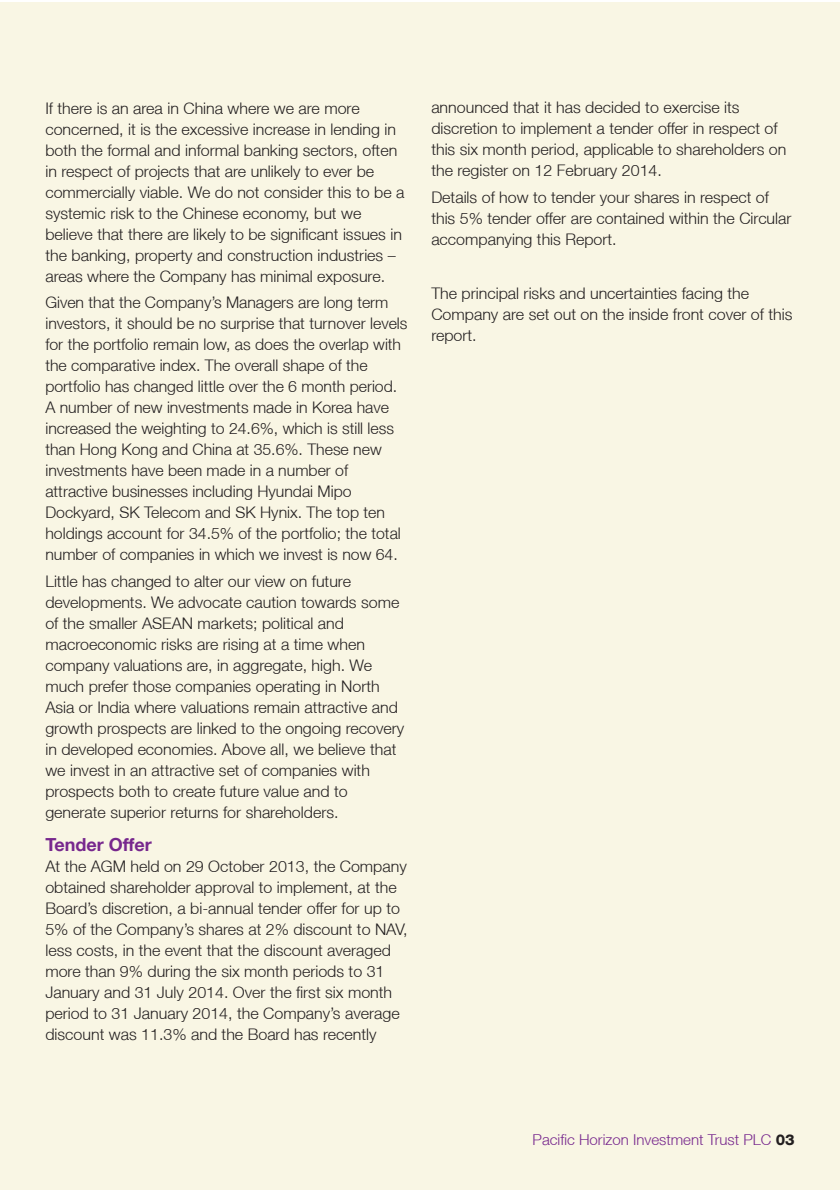
<style>
.page{position:relative;width:840px;height:1191px;background:#fff}
.page>*{position:absolute;margin:0;border:0;box-sizing:border-box;transform-origin:0 0}
.t1{font:700 18px "Helvetica Neue LT";color:#77278d}
.t2{font:300 16px/21px "Helvetica Neue LT";color:#231f20}
.t3{font:300 15px "Helvetica Neue LT";color:#77278d}
.s1{font-weight:800;color:#231f20}
</style>
<div class="page">
<div style="left:0;top:2px;width:839px;height:1187px;background:#f9f6e4"></div>
<p class="t2" style="left:45px;top:97px;width:360px">If there is an area in China where we are more concerned, it is the excessive increase in lending in both the formal and informal banking sectors, often in respect of projects that are unlikely to ever be commercially viable. We do not consider this to be a systemic risk to the Chinese economy, but we believe that there are likely to be significant issues in the banking, property and construction industries – areas where the Company has minimal exposure.</p>
<p class="t2" style="left:45px;top:292px;width:363px">Given that the Company’s Managers are long term investors, it should be no surprise that turnover levels for the portfolio remain low, as does the overlap with the comparative index. The overall shape of the portfolio has changed little over the 6 month period.<br>A number of new investments made in Korea have increased the weighting to 24.6%, which is still less than Hong Kong and China at 35.6%. These new investments have been made in a number of attractive businesses including Hyundai Mipo Dockyard, SK Telecom and SK Hynix. The top ten holdings account for 34.5% of the portfolio; the total number of companies in which we invest is now 64.</p>
<p class="t2" style="left:45px;top:570px;width:360px">Little has changed to alter our view on future developments. We advocate caution towards some of the smaller ASEAN markets; political and macroeconomic risks are rising at a time when company valuations are, in aggregate, high. We much prefer those companies operating in North Asia or India where valuations remain attractive and growth prospects are linked to the ongoing recovery in developed economies. Above all, we believe that we invest in an attractive set of companies with prospects both to create future value and to generate superior returns for shareholders.</p>
<p class="t1" style="left:45px;top:834px;width:108px">Tender Offer</p>
<p class="t2" style="left:45px;top:856px;width:363px">At the AGM held on 29 October 2013, the Company obtained shareholder approval to implement, at the Board’s discretion, a bi-annual tender offer for up to 5% of the Company’s shares at 2% discount to NAV, less costs, in the event that the discount averaged more than 9% during the six month periods to 31<br>January and 31 July 2014. Over the first six month period to 31 January 2014, the Company’s average discount was 11.3% and the Board has recently</p>
<p class="t2" style="left:431px;top:97px;width:356px">announced that it has decided to exercise its discretion to implement a tender offer in respect of this six month period, applicable to shareholders on the register on 12 February 2014.</p>
<p class="t2" style="left:431px;top:187px;width:361px">Details of how to tender your shares in respect of this 5% tender offer are contained within the Circular accompanying this Report.</p>
<p class="t2" style="left:431px;top:282px;width:362px">The principal risks and uncertainties facing the<br>Company are set out on the inside front cover of this report.</p>
<p class="t3" style="left:532px;top:1130px;width:263px">Pacific Horizon Investment Trust PLC <span class="s1">03</span></p>
</div>
